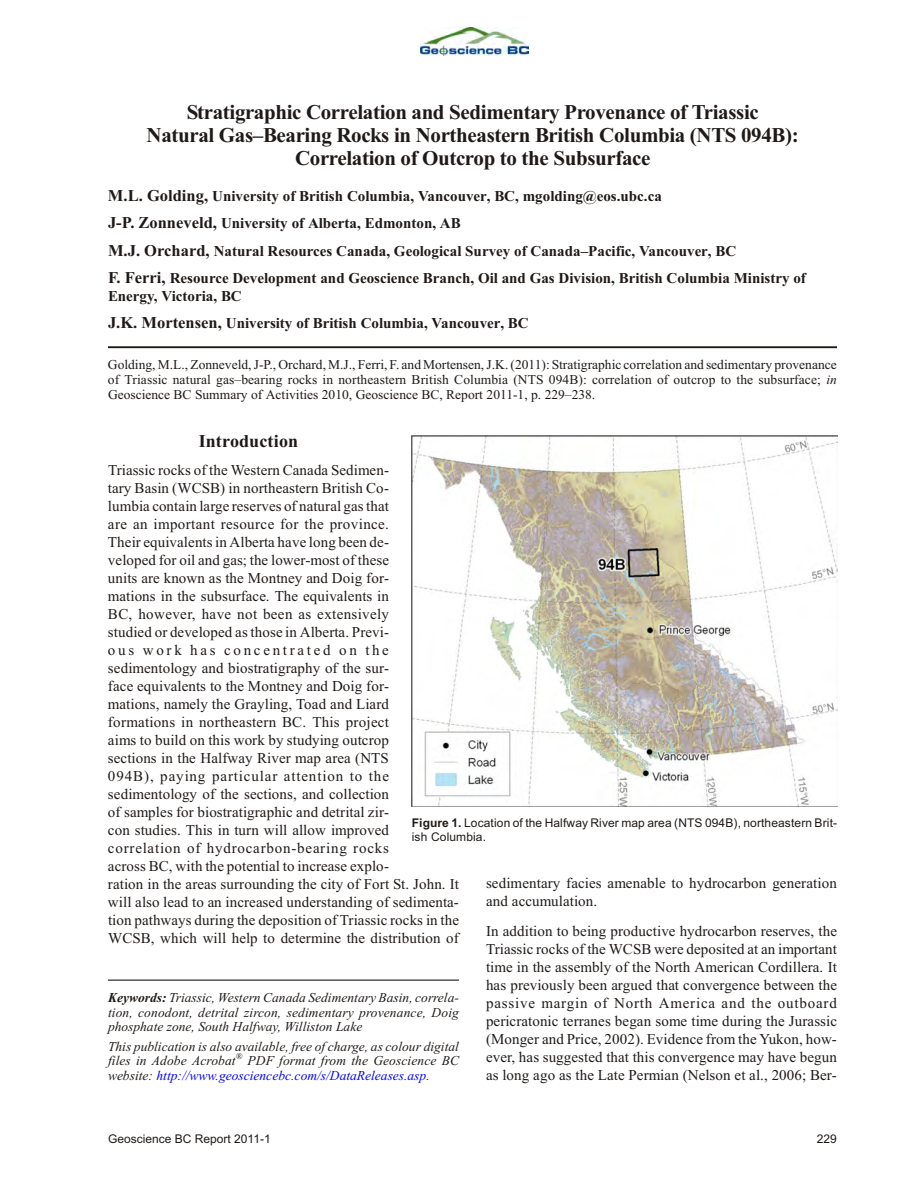
<style>
.page{position:relative;width:918px;height:1188px;background:#fff}
.page>*{position:absolute;margin:0;border:0;box-sizing:border-box;transform-origin:0 0}
.t1{font:700 21px/22.8px "Times New Roman";letter-spacing:-.015em;color:#1f1a17;text-align:center}
.t2{font:700 18px "Times New Roman";letter-spacing:.01em;color:#1f1a17}
.t3{font:15px/18px "Times New Roman";letter-spacing:.01em;color:#1f1a17}
.t4{font:700 15px/27.2px "Times New Roman";color:#1f1a17}
.t5{font:13.5px/15px "Times New Roman";color:#1f1a17;text-align:justify}
.t6{font:italic 13.5px/14.2px "Times New Roman";color:#1f1a17;text-align:justify}
.t7{font:italic 13.5px/14.2px "Times New Roman";color:#00f}
.t8{font:12px/13.5px "Arial";letter-spacing:.01em;color:#1f1a17}
.t9{font:italic 8.7px "Times New Roman";color:#1f1a17}
.s1{font-size:16.5px}
.s2{font-style:italic}
.s3{font-weight:700}
.s4{color:#1f1a17}
</style>
<div class="page">
<hr style="left:108px;top:346px;width:729px;height:2px;background:#1f1a17">
<img style="left:421px;top:27px;width:108px;height:28px">
<hr style="left:108px;top:980px;width:351px;height:1px;background:#1f1a17">
<img style="left:412px;top:435px;width:425px;height:372px">
<h1 class="t1" style="left:147px;top:103px;width:654px">Stratigraphic Correlation and Sedimentary Provenance of Triassic<br>Natural Gas–Bearing Rocks in Northeastern British Columbia (NTS 094B):<br>Correlation of Outcrop to the Subsurface</h1>
<p class="t4" style="left:108px;top:184px;width:699px"><span class="s1">M.L. Golding,</span> University of British Columbia, Vancouver, BC, mgolding@eos.ubc.ca<br><span class="s1">J-P. Zonneveld,</span> University of Alberta, Edmonton, AB<br><span class="s1">M.J. Orchard,</span> Natural Resources Canada, Geological Survey of Canada–Pacific, Vancouver, BC<br><span class="s1">F. Ferri,</span> Resource Development and Geoscience Branch, Oil and Gas Division, British Columbia Ministry of</p>
<p class="t4" style="left:108px;top:284px;width:422px">Energy, Victoria, BC<br><span class="s1">J.K. Mortensen,</span> University of British Columbia, Vancouver, BC</p>
<p class="t5" style="left:108px;top:358px;width:730px">Golding, M.L., Zonneveld, J-P., Or chard, M.J., Ferri, F. and Mortensen, J.K. (2011): Strati graphic cor re la tion and sed i men tary prov e nance of Tri as sic nat u ral gas–bear ing rocks in north east ern Brit ish Co lum bia (NTS 094B): cor re la tion of out crop to the subsurface; <span class="s2">in </span>Geoscience BC Sum mary of Ac tiv i ties 2010, Geoscience BC, Report 2011-1, p. 229–238.</p>
<p class="t2" style="left:199px;top:435px;width:101px">Introduction</p>
<p class="t3" style="left:108px;top:462px;width:353px">Tri as sic rocks of the West ern Can ada Sed i men -<br>tary Ba sin (WCSB) in north east ern Brit ish Co -<br>lum bia con tain large re serves of nat u ral gas that<br>are an im por tant re source for the prov ince.<br>Their equiv a lents in Al berta have long been de -<br>vel oped for oil and gas; the lower-most of these<br>units are known as the Montney and Doig for -<br>ma tions in the subsurface. The equiv a lents in<br>BC, how ever, have not been as ex ten sively<br>stud ied or de vel oped as those in Al berta. Pre vi -<br>ous work has concentrated on the sedimentology and biostratigraphy of the sur -<br>face equiv a lents to the Montney and Doig for -<br>ma tions, namely the Grayling, Toad and Liard<br>for ma tions in north east ern BC. This pro ject<br>aims to build on this work by study ing out crop<br>sec tions in the Half way River map area (NTS<br>094B), pay ing par tic u lar at ten tion to the sedimentology of the sec tions, and col lec tion<br>of sam ples for biostrati graphic and de tri tal zir -<br>con stud ies. This in turn will al low im proved<br>cor re la tion of hydrocarbon-bear ing rocks<br>across BC, with the po ten tial to in crease ex plo -<br>ra tion in the ar eas sur round ing the city of Fort St. John. It will also lead to an in creased un der stand ing of sed i men ta - tion path ways dur ing the de po si tion of Tri as sic rocks in the WCSB, which will help to de ter mine the distribution of</p>
<p class="t8" style="left:412px;top:817px;width:427px"><span class="s3">Fig ure 1.</span> Lo ca tion of the Half way River map area (NTS 094B), north east ern Brit - ish Co lum bia.</p>
<p class="t3" style="left:486px;top:875px;width:352px">sedimentary facies amenable to hydrocarbon generation and accumulation.</p>
<p class="t3" style="left:486px;top:923px;width:353px;text-align:justify">In ad di tion to be ing pro duc tive hy dro car bon re serves, the Tri as sic rocks of the WCSB were de pos ited at an im por tant time in the as sem bly of the North Amer i can Cor dil lera. It has pre vi ously been ar gued that con ver gence be tween the pas sive mar gin of North Amer ica and the out board pericratonic ter ranes be gan some time dur ing the Ju ras sic (Mon ger and Price, 2002). Ev i dence from the Yu kon, how - ever, has sug gested that this con ver gence may have be gun as long ago as the Late Perm ian (Nel son et al., 2006; Ber -</p>
<p class="t6" style="left:108px;top:992px;width:352px"><span class="s3">Keywords:</span> Tri as sic, West ern Can ada Sed i men tary Ba sin, cor re la - tion, cono dont, de tri tal zir con, sed i men tary prov e nance, Doig phos phate zone, South Half way, Williston Lake</p>
<p class="t6" style="left:108px;top:1041px;width:352px">This pub li ca tion is also avail able, free of charge, as col our dig i tal files in Adobe Ac ro bat</p>
<p class="t9" style="left:236px;top:1053px;width:8px">®</p>
<p class="t7" style="left:108px;top:1055px;width:353px;text-indent:139px"><span class="s4">PDF for mat from the Geoscience BC website:</span> http://www.geosciencebc.com/s/DataReleases.asp<span class="s4">.</span></p>
<p class="t8" style="left:108px;top:1134px;width:164px">Geoscience BC Re port 2011-1</p>
<p class="t8" style="left:817px;top:1134px;width:22px">229</p>
</div>
